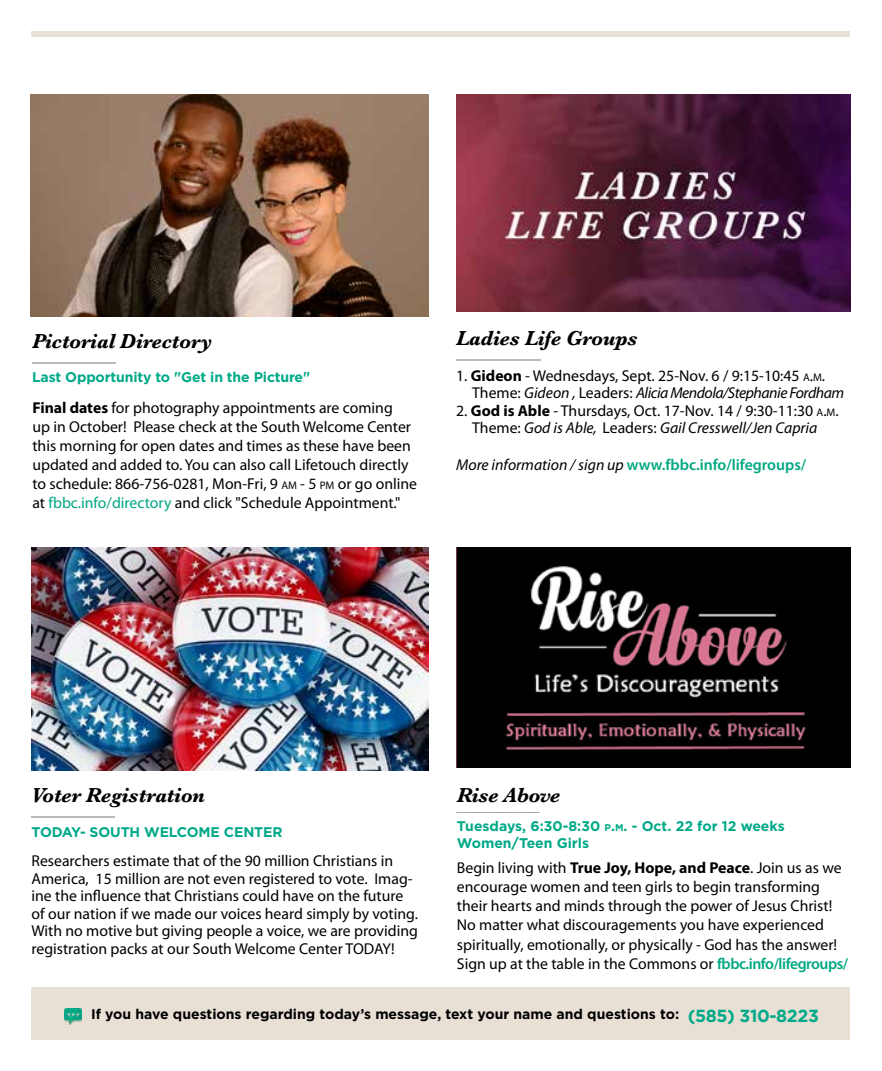
<style>
.page{position:relative;width:882px;height:1071px;background:#fff}
.page>*{position:absolute;margin:0;border:0;box-sizing:border-box;transform-origin:0 0}
.t1{font:italic 700 21px "Baskerville";letter-spacing:-.01em;color:#000}
.t2{font:15.75px/17.5px "Myriad Pro";color:#000}
.t3{font:600 15.75px "Myriad Pro";color:#00a881}
.t4{font:italic 700 15.75px "Baskerville";color:#939598}
.t5{font:700 14px/16.8px "Gotham";letter-spacing:-.01em;color:#00a988}
.t6{font:700 14px "Gotham";color:#000}
.s1{font-weight:700}
.s2{font-size:11.03px}
.s3{color:#00a881}
.s4{font-style:inherit}
.s5{font-style:italic}
.s6{font-weight:400;font-style:italic;color:#000}
.s7{font-size:9.8px}
.s8{font-weight:600;color:#00a881}
.s9{font-size:17.5px;color:#00a988}
</style>
<div class="page">
<div style="left:32px;top:987px;width:818px;height:53px;background:#e8e0d5"></div>
<img style="left:65px;top:1008px;width:17px;height:17px">
<hr style="left:456px;top:359px;width:84px;height:2px;background:#bbbaba">
<img style="left:456px;top:94px;width:394px;height:217px">
<img style="left:457px;top:548px;width:394px;height:219px">
<hr style="left:32px;top:816px;width:84px;height:1px;background:#bbbaba">
<div style="left:32px;top:32px;width:818px;height:5px;background:#e8e0d5"></div>
<img style="left:32px;top:548px;width:397px;height:222px">
<hr style="left:32px;top:362px;width:84px;height:2px;background:#bbbaba">
<img style="left:31px;top:94px;width:398px;height:223px">
<h1 class="t1" style="left:32px;top:327px;width:181px">Pictorial Directory</h1>
<p class="t5" style="left:32px;top:368px;width:280px">Last Opportunity to "Get in the Picture"</p>
<p class="t2" style="left:32px;top:398px;width:386px;line-height:18.9px"><span class="s1">Final dates</span> for photography appointments are coming<br>up in October! Please check at the South Welcome Center this morning for open dates and times as these have been updated and added to. You can also call Lifetouch directly to schedule: 866-756-0281, Mon-Fri, 9 <span class="s2">AM</span> - 5 <span class="s2">PM</span> or go online at <span class="s3">fbbc.info/directory</span> and click "Schedule Appointment."</p>
<h1 class="t1" style="left:456px;top:324px;width:183px">Ladies Life Groups</h1>
<p class="t2" style="left:472px;top:367px;width:373px;text-indent:-16px">1. <span class="s1">Gideon</span> - Wednesdays, Sept. 25-Nov. 6 / 9:15-10:45 <span class="s2">A</span><span class="s4">.</span><span class="s2">M</span><span class="s4">.<br></span>Theme: <span class="s5">Gideon ,</span> Leaders: <span class="s5">Alicia Mendola/Stephanie Fordham</span></p>
<p class="t2" style="left:456px;top:402px;width:384px;text-align:center">2. <span class="s1">God is Able</span> - Thursdays, Oct. 17-Nov. 14 / 9:30-11:30 <span class="s2">A</span><span class="s4">.</span><span class="s2">M</span>.<br>Theme: <span class="s5">God is Able,</span> Leaders: <span class="s5">Gail Cresswell/Jen Capria</span></p>
<p class="t3" style="left:456px;top:455px;width:352px"><span class="s6">More information / sign up</span> www.fbbc.info/lifegroups/</p>
<h1 class="t1" style="left:32px;top:780px;width:175px">Voter Registration</h1>
<p class="t5" style="left:32px;top:823px;width:253px">TODAY- SOUTH WELCOME CENTER</p>
<p class="t2" style="left:32px;top:852px;width:388px">Researchers estimate that of the 90 million Christians in America, 15 million are not even registered to vote. Imag&shy;ine the influence that Christians could have on the future of our nation if we made our voices heard simply by voting.<br>With no motive but giving people a voice, we are providing registration packs at our South Welcome Center TODAY!</p>
<h1 class="t1" style="left:457px;top:780px;width:105px">Rise Above</h1>
<p class="t4" style="left:457px;top:795px;width:85px">___________</p>
<p class="t5" style="left:457px;top:818px;width:329px">Tuesdays, 6:30-8:30 <span class="s7">p</span><span class="s4">.</span><span class="s7">m</span>. - Oct. 22 for 12 weeks<br>Women/Teen Girls</p>
<p class="t2" style="left:457px;top:858px;width:393px;line-height:19.2px">Begin living with <span class="s1">True Joy, Hope, and Peace</span>. Join us as we encourage women and teen girls to begin transforming their hearts and minds through the power of Jesus Christ!<br>No matter what discouragements you have experienced spiritually, emotionally, or physically - God has the answer!<br>Sign up at the table in the Commons or <span class="s8">fbbc.info/lifegroups/</span></p>
<p class="t6" style="left:91px;top:1006px;width:729px">If you have questions regarding today’s message, text your name and questions to: <span class="s9">(585) 310-8223</span></p>
</div>
